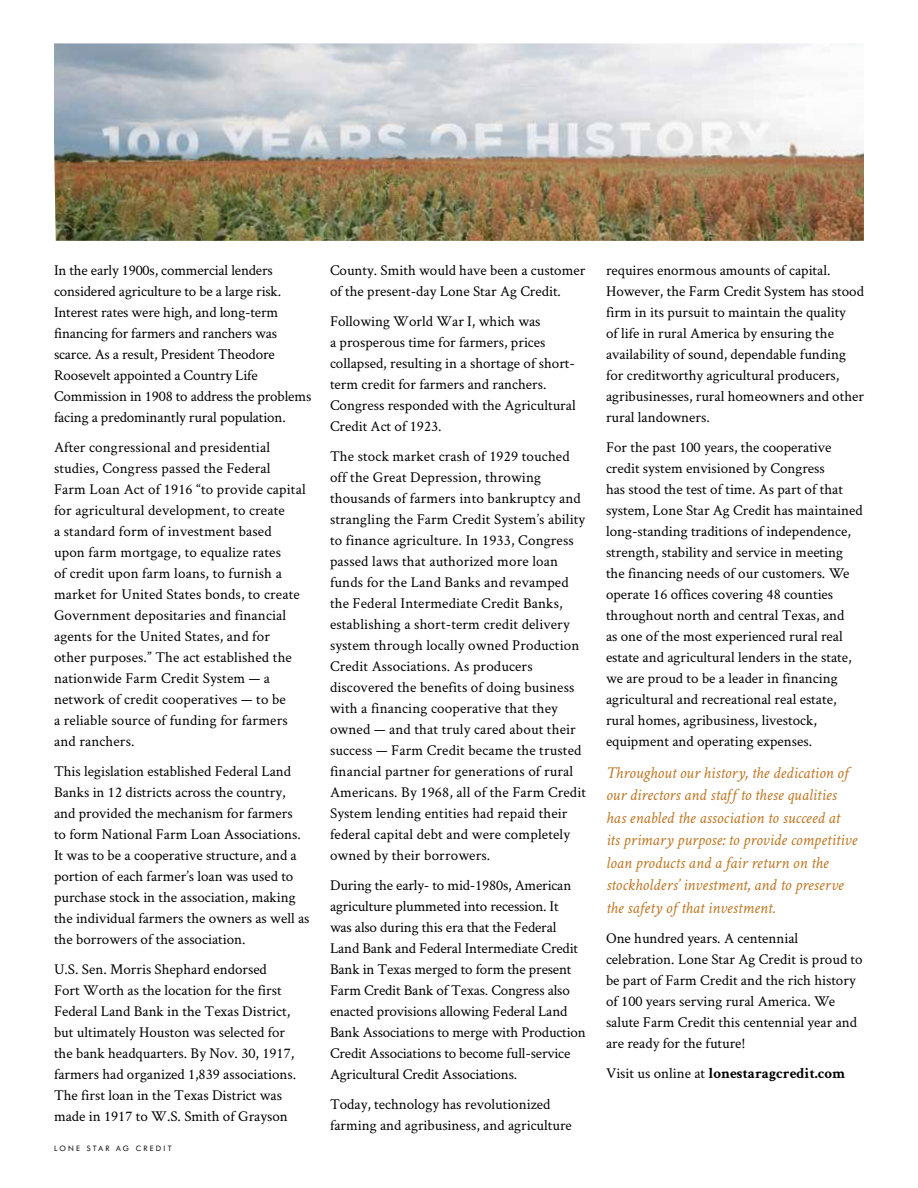
<style>
.page{position:relative;width:918px;height:1188px;background:#fff}
.page>*{position:absolute;margin:0;border:0;box-sizing:border-box;transform-origin:0 0}
.t1{font:italic 16.5px/22.5px "Crimson Text";color:#bc7622}
.t2{font:15px/21px "Crimson Text";color:#000}
.t3{font:700 15px "Crimson Text";color:#000}
.t4{font:7.5px "Futura BT";letter-spacing:.3em;color:#000}
.s1{font-weight:400}
</style>
<div class="page">
<img style="left:54px;top:43px;width:698px;height:198px">
<svg style="left:752px;top:43px;width:112px;height:198px"></svg>
<p class="t2" style="left:54px;top:259px;width:259px">In the early 1900s, commercial lenders considered agriculture to be a large risk.<br>Interest rates were high, and long-term financing for farmers and ranchers was scarce. As a result, President Theodore Roosevelt appointed a Country Life Commission in 1908 to address the problems facing a predominantly rural population.</p>
<p class="t2" style="left:54px;top:436px;width:253px">After congressional and presidential studies, Congress passed the Federal Farm Loan Act of 1916 “to provide capital for agricultural development, to create<br>a standard form of investment based upon farm mortgage, to equalize rates<br>of credit upon farm loans, to furnish a market for United States bonds, to create Government depositaries and financial agents for the United States, and for other purposes.” The act established the nationwide Farm Credit System — a network of credit cooperatives — to be<br>a reliable source of funding for farmers and ranchers.</p>
<p class="t2" style="left:54px;top:760px;width:257px">This legislation established Federal Land Banks in 12 districts across the country, and provided the mechanism for farmers<br>to form National Farm Loan Associations.<br>It was to be a cooperative structure, and a portion of each farmer’s loan was used to purchase stock in the association, making the individual farmers the owners as well as the borrowers of the association.</p>
<p class="t2" style="left:54px;top:958px;width:244px">U.S. Sen. Morris Shephard endorsed Fort Worth as the location for the first Federal Land Bank in the Texas District, but ultimately Houston was selected for the bank headquarters. By Nov. 30, 1917, farmers had organized 1,839 associations.<br>The first loan in the Texas District was made in 1917 to W.S. Smith of Grayson</p>
<p class="t4" style="left:54px;top:1144px;width:119px">LONE STAR AG CREDIT</p>
<p class="t2" style="left:330px;top:259px;width:257px">County. Smith would have been a customer of the present-day Lone Star Ag Credit.</p>
<p class="t2" style="left:330px;top:310px;width:247px">Following World War I, which was<br>a prosperous time for farmers, prices collapsed, resulting in a shortage of short&shy;term credit for farmers and ranchers.<br>Congress responded with the Agricultural Credit Act of 1923.</p>
<p class="t2" style="left:330px;top:445px;width:258px">The stock market crash of 1929 touched off the Great Depression, throwing thousands of farmers into bankruptcy and strangling the Farm Credit System’s ability to finance agriculture. In 1933, Congress passed laws that authorized more loan funds for the Land Banks and revamped the Federal Intermediate Credit Banks, establishing a short-term credit delivery system through locally owned Production Credit Associations. As producers discovered the benefits of doing business with a financing cooperative that they owned — and that truly cared about their success — Farm Credit became the trusted financial partner for generations of rural Americans. By 1968, all of the Farm Credit System lending entities had repaid their federal capital debt and were completely owned by their borrowers.</p>
<p class="t2" style="left:330px;top:874px;width:257px">During the early- to mid-1980s, American agriculture plummeted into recession. It<br>was also during this era that the Federal Land Bank and Federal Intermediate Credit Bank in Texas merged to form the present Farm Credit Bank of Texas. Congress also enacted provisions allowing Federal Land Bank Associations to merge with Production Credit Associations to become full-service Agricultural Credit Associations.</p>
<p class="t2" style="left:330px;top:1093px;width:243px">Today, technology has revolutionized farming and agribusiness, and agriculture</p>
<p class="t2" style="left:606px;top:259px;width:260px">requires enormous amounts of capital.<br>However, the Farm Credit System has stood firm in its pursuit to maintain the quality<br>of life in rural America by ensuring the availability of sound, dependable funding for creditworthy agricultural producers, agribusinesses, rural homeowners and other rural landowners.</p>
<p class="t2" style="left:606px;top:436px;width:258px">For the past 100 years, the cooperative credit system envisioned by Congress<br>has stood the test of time. As part of that system, Lone Star Ag Credit has maintained long-standing traditions of independence, strength, stability and service in meeting the financing needs of our customers. We operate 16 offices covering 48 counties throughout north and central Texas, and<br>as one of the most experienced rural real estate and agricultural lenders in the state, we are proud to be a leader in financing agricultural and recreational real estate, rural homes, agribusiness, livestock, equipment and operating expenses.</p>
<p class="t1" style="left:606px;top:761px;width:253px">Throughout our history, the dedication of our directors and staff to these qualities has enabled the association to succeed at its primary purpose: to provide competitive loan products and a fair return on the stockholders’ investment, and to preserve the safety of that investment.</p>
<p class="t2" style="left:606px;top:927px;width:258px">One hundred years. A centennial celebration. Lone Star Ag Credit is proud to be part of Farm Credit and the rich history of 100 years serving rural America. We salute Farm Credit this centennial year and are ready for the future!</p>
<p class="t3" style="left:606px;top:1064px;width:241px"><span class="s1">Visit us online at</span> lonestaragcredit.com</p>
</div>
